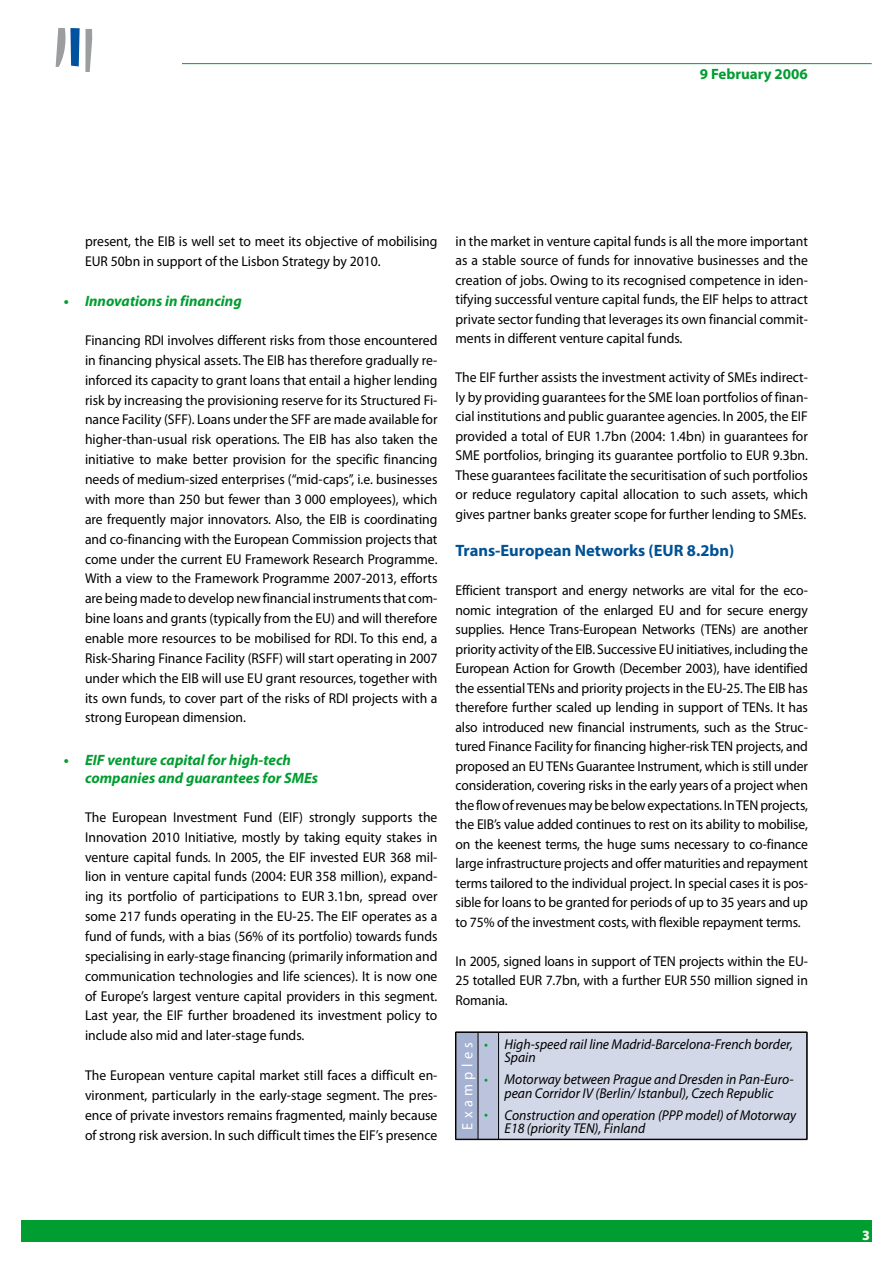
<style>
.page{position:relative;width:893px;height:1263px;background:#fff}
.page>*{position:absolute;margin:0;border:0;box-sizing:border-box;transform-origin:0 0}
.t1{font:700 16.5px "Myriad Pro";color:#005294}
.t2{font:italic 700 15px/18px "Myriad Pro";color:#009d30}
.t3{font:700 15px "Myriad Pro";color:#009d30}
.t4{font:15px "Myriad Pro";letter-spacing:.3em;color:#fff;scale:.96 1}
.t5{font:14.25px/19.8px "Myriad Pro";color:#000;text-align:justify;scale:.96 1}
.t6{font:italic 14.25px/13.5px "Myriad Pro";color:#000;scale:.96 1}
.t7{font:italic 14.25px "Myriad Pro";color:#009d30;scale:.96 1}
.t8{font:900 14.25px "Myriad Pro";color:#eff6eb;scale:.96 1}
</style>
<div class="page">
<div style="left:21px;top:1220px;width:851px;height:22px;background:#009d30"></div>
<svg style="left:56px;top:28px;width:36px;height:44px"></svg>
<hr style="left:182px;top:63px;width:690px;height:1px;background:#009d30">
<div style="left:456px;top:1032px;width:22px;height:107px;background:#a6b2d2"></div>
<div style="left:478px;top:1032px;width:21px;height:107px;background:#bcc4dd"></div>
<div style="left:499px;top:1032px;width:308px;height:107px;background:#d3d8e8"></div>
<hr style="left:455px;top:1032px;width:1px;height:107px;background:#000">
<hr style="left:456px;top:1032px;width:1px;height:107px;background:#000">
<hr style="left:499px;top:1032px;width:308px;height:1px;background:#000">
<hr style="left:806px;top:1032px;width:1px;height:107px;background:#000">
<hr style="left:807px;top:1032px;width:1px;height:107px;background:#000">
<hr style="left:499px;top:1139px;width:308px;height:1px;background:#000">
<svg style="left:457px;top:1032px;width:41px;height:1px"></svg>
<svg style="left:455px;top:1139px;width:44px;height:1px"></svg>
<hr style="left:478px;top:1032px;width:1px;height:107px;background:#000">
<hr style="left:498px;top:1032px;width:1px;height:107px;background:#000">
<p class="t3" style="left:700px;top:64px;width:110px">9 February 2006</p>
<p class="t5" style="left:85px;top:231px;width:369px">present, the EIB is well set to meet its objective of mobilising<br>EUR 50bn in support of the Lisbon Strategy by 2010.</p>
<p class="t2" style="left:64px;top:291px;width:179px">• Innovations in financing</p>
<p class="t5" style="left:85px;top:330px;width:369px">Financing RDI involves different risks from those encountered in financing physical assets. The EIB has therefore gradually re&shy;inforced its capacity to grant loans that entail a higher lending risk by increasing the provisioning reserve for its Structured Fi&shy;nance Facility (SFF). Loans under the SFF are made available for higher-than-usual risk operations. The EIB has also taken the initiative to make better provision for the specific financing needs of medium-sized enterprises (“mid-caps”, i.e. businesses with more than 250 but fewer than 3 000 employees), which are frequently major innovators. Also, the EIB is coordinating and co-financing with the European Commission projects that come under the current EU Framework Research Programme.<br>With a view to the Framework Programme 2007-2013, efforts are being made to develop new financial instruments that com&shy;bine loans and grants (typically from the EU) and will therefore enable more resources to be mobilised for RDI. To this end, a Risk-Sharing Finance Facility (RSFF) will start operating in 2007 under which the EIB will use EU grant resources, together with its own funds, to cover part of the risks of RDI projects with a strong European dimension.</p>
<p class="t2" style="left:85px;top:750px;width:235px;text-indent:-21px">• EIF venture capital for high-tech companies and guarantees for SMEs</p>
<p class="t5" style="left:85px;top:807px;width:369px">The European Investment Fund (EIF) strongly supports the Innovation 2010 Initiative, mostly by taking equity stakes in venture capital funds. In 2005, the EIF invested EUR 368 mil&shy;lion in venture capital funds (2004: EUR 358 million), expand&shy;ing its portfolio of participations to EUR 3.1bn, spread over some 217 funds operating in the EU-25. The EIF operates as a fund of funds, with a bias (56% of its portfolio) towards funds specialising in early-stage financing (primarily information and communication technologies and life sciences). It is now one of Europe’s largest venture capital providers in this segment.<br>Last year, the EIF further broadened its investment policy to include also mid and later-stage funds.</p>
<p class="t5" style="left:85px;top:1065px;width:369px">The European venture capital market still faces a difficult en&shy;vironment, particularly in the early-stage segment. The pres&shy;ence of private investors remains fragmented, mainly because of strong risk aversion. In such difficult times the EIF’s presence</p>
<p class="t5" style="left:455px;top:231px;width:369px">in the market in venture capital funds is all the more important as a stable source of funds for innovative businesses and the creation of jobs. Owing to its recognised competence in iden&shy;tifying successful venture capital funds, the EIF helps to attract private sector funding that leverages its own financial commit&shy;ments in different venture capital funds.</p>
<p class="t5" style="left:455px;top:367px;width:369px">The EIF further assists the investment activity of SMEs indirect&shy;ly by providing guarantees for the SME loan portfolios of finan&shy;cial institutions and public guarantee agencies. In 2005, the EIF provided a total of EUR 1.7bn (2004: 1.4bn) in guarantees for SME portfolios, bringing its guarantee portfolio to EUR 9.3bn.<br>These guarantees facilitate the securitisation of such portfolios or reduce regulatory capital allocation to such assets, which gives partner banks greater scope for further lending to SMEs.</p>
<p class="t1" style="left:455px;top:540px;width:280px">Trans-European Networks (EUR 8.2bn)</p>
<p class="t5" style="left:455px;top:580px;width:369px">Efficient transport and energy networks are vital for the eco&shy;nomic integration of the enlarged EU and for secure energy supplies. Hence Trans-European Networks (TENs) are another priority activity of the EIB. Successive EU initiatives, including the European Action for Growth (December 2003), have identified the essential TENs and priority projects in the EU-25. The EIB has therefore further scaled up lending in support of TENs. It has also introduced new financial instruments, such as the Struc&shy;tured Finance Facility for financing higher-risk TEN projects, and proposed an EU TENs Guarantee Instrument, which is still under consideration, covering risks in the early years of a project when the flow of revenues may be below expectations. In TEN projects, the EIB’s value added continues to rest on its ability to mobilise, on the keenest terms, the huge sums necessary to co-finance large infrastructure projects and offer maturities and repayment terms tailored to the individual project. In special cases it is pos&shy;sible for loans to be granted for periods of up to 35 years and up to 75% of the investment costs, with flexible repayment terms.</p>
<p class="t5" style="left:455px;top:951px;width:369px">In 2005, signed loans in support of TEN projects within the EU-25 totalled EUR 7.7bn, with a further EUR 550 million signed in Romania.</p>
<p class="t4" style="left:458px;top:1129px;width:93px;rotate:-90deg">Examples</p>
<p class="t7" style="left:484px;top:1035px;width:5px">•</p>
<p class="t7" style="left:484px;top:1070px;width:5px">•</p>
<p class="t7" style="left:484px;top:1106px;width:5px">•</p>
<p class="t6" style="left:505px;top:1037px;width:302px">High-speed rail line Madrid-Barcelona-French border,<br>Spain</p>
<p class="t6" style="left:505px;top:1073px;width:303px">Motorway between Prague and Dresden in Pan-Euro&shy;pean Corridor IV (Berlin/ Istanbul), Czech Republic</p>
<p class="t6" style="left:505px;top:1108px;width:305px">Construction and operation (PPP model) of Motorway<br>E18 (priority TEN), Finland</p>
<p class="t8" style="left:862px;top:1225px;width:10px">3</p>
</div>
